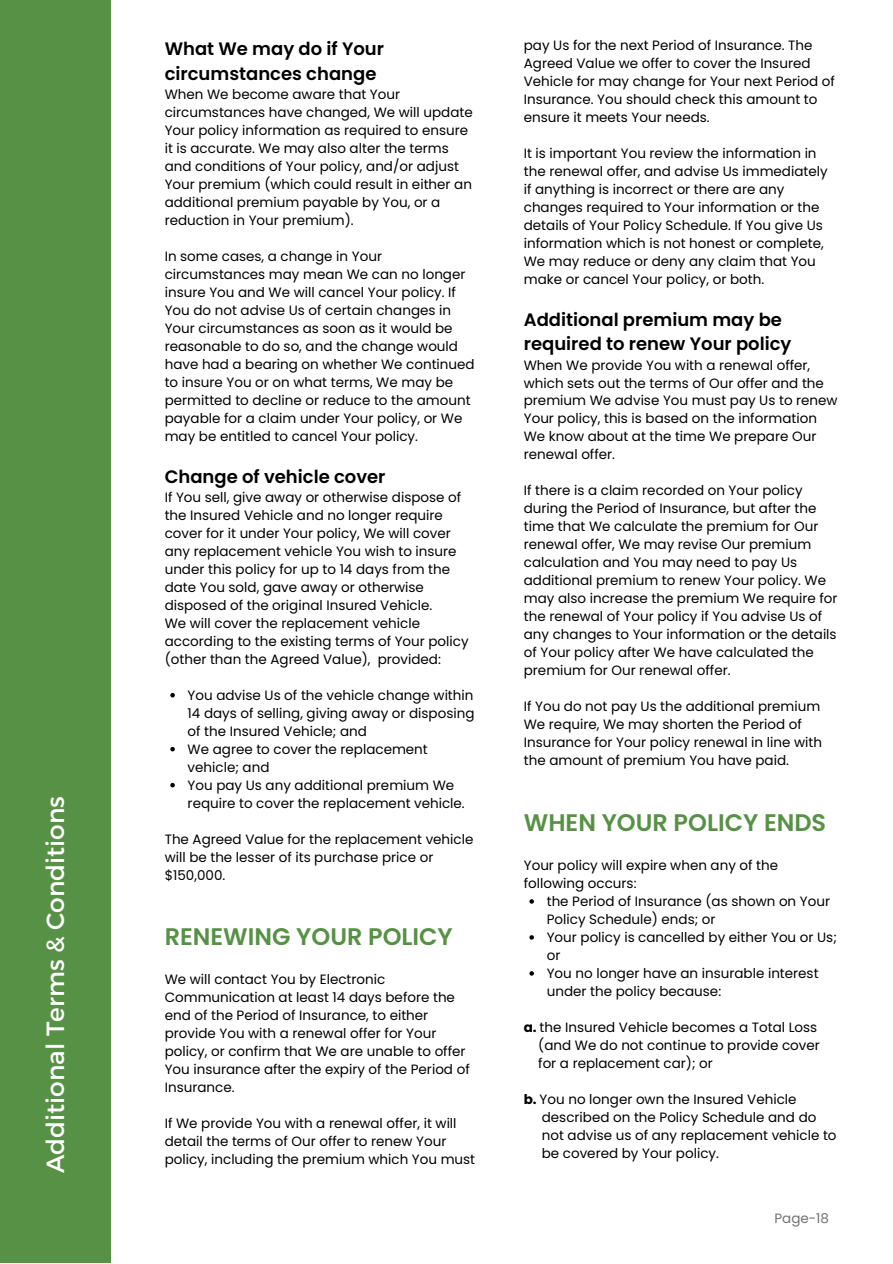
<style>
.page{position:relative;width:893px;height:1264px;background:#fff}
.page>*{position:absolute;margin:0;border:0;box-sizing:border-box;transform-origin:0 0}
.t1{font:24.9px "Montserrat";color:#fff}
.t2{font:600 24px "Poppins";color:#579146}
.t3{font:600 18px/24.8px "Poppins";color:#000}
.t4{font:13.5px/18px "Poppins";color:#000}
.t5{font:13.5px "Poppins";color:#737373}
.s1{font-weight:700}
</style>
<div class="page">
<div style="left:0;top:0;width:110px;height:1262px;background:#579146"></div>
<svg style="left:170px;top:693px;width:5px;height:4px"></svg>
<svg style="left:170px;top:747px;width:5px;height:4px"></svg>
<svg style="left:170px;top:783px;width:5px;height:4px"></svg>
<svg style="left:529px;top:899px;width:5px;height:4px"></svg>
<svg style="left:529px;top:935px;width:5px;height:4px"></svg>
<svg style="left:529px;top:971px;width:5px;height:4px"></svg>
<p class="t1" style="left:39px;top:1173px;width:378px;rotate:-90deg">Additional Terms &amp; Conditions</p>
<p class="t3" style="left:165px;top:37px;width:221px">What We may do if Your circumstances change</p>
<p class="t4" style="left:165px;top:85px;width:309px">When We become aware that Your circumstances have changed, We will update Your policy information as required to ensure it is accurate. We may also alter the terms and conditions of Your policy, and/or adjust Your premium (which could result in either an additional premium payable by You, or a reduction in Your premium).</p>
<p class="t4" style="left:165px;top:247px;width:311px">In some cases, a change in Your circumstances may mean We can no longer insure You and We will cancel Your policy. If You do not advise Us of certain changes in Your circumstances as soon as it would be reasonable to do so, and the change would have had a bearing on whether We continued to insure You or on what terms, We may be permitted to decline or reduce to the amount payable for a claim under Your policy, or We may be entitled to cancel Your policy.</p>
<p class="t3" style="left:165px;top:464px;width:222px">Change of vehicle cover</p>
<p class="t4" style="left:165px;top:488px;width:298px">If You sell, give away or otherwise dispose of the Insured Vehicle and no longer require cover for it under Your policy, We will cover any replacement vehicle You wish to insure under this policy for up to 14 days from the date You sold, gave away or otherwise disposed of the original Insured Vehicle.</p>
<p class="t4" style="left:165px;top:614px;width:305px">We will cover the replacement vehicle according to the existing terms of Your policy (other than the Agreed Value), provided:</p>
<p class="t4" style="left:188px;top:686px;width:288px;text-align:justify">You advise Us of the vehicle change within 14 days of selling, giving away or disposing of the Insured Vehicle; and</p>
<p class="t4" style="left:188px;top:740px;width:242px">We agree to cover the replacement vehicle; and</p>
<p class="t4" style="left:188px;top:776px;width:278px">You pay Us any additional premium We require to cover the replacement vehicle.</p>
<p class="t4" style="left:165px;top:830px;width:310px">The Agreed Value for the replacement vehicle will be the lesser of its purchase price or $150,000.</p>
<p class="t2" style="left:165px;top:919px;width:290px">RENEWING YOUR POLICY</p>
<p class="t4" style="left:165px;top:970px;width:306px">We will contact You by Electronic Communication at least 14 days before the end of the Period of Insurance, to either provide You with a renewal offer for Your policy, or confirm that We are unable to offer You insurance after the expiry of the Period of Insurance.</p>
<p class="t4" style="left:165px;top:1114px;width:293px">If We provide You with a renewal offer, it will detail the terms of Our offer to renew Your</p>
<p class="t4" style="left:165px;top:1150px;width:312px">policy, including the premium which You must</p>
<p class="t4" style="left:523px;top:36px;width:312px">pay Us for the next Period of Insurance. The Agreed Value we offer to cover the Insured Vehicle for may change for Your next Period of Insurance. You should check this amount to ensure it meets Your needs.</p>
<p class="t4" style="left:523px;top:144px;width:305px">It is important You review the information in the renewal offer, and advise Us immediately if anything is incorrect or there are any changes required to Your information or the details of Your Policy Schedule. If You give Us information which is not honest or complete, We may reduce or deny any claim that You make or cancel Your policy, or both.</p>
<p class="t3" style="left:523px;top:307px;width:269px">Additional premium may be required to renew Your policy</p>
<p class="t4" style="left:523px;top:356px;width:315px">When We provide You with a renewal offer, which sets out the terms of Our offer and the premium We advise You must pay Us to renew Your policy, this is based on the information We know about at the time We prepare Our renewal offer.</p>
<p class="t4" style="left:523px;top:481px;width:315px">If there is a claim recorded on Your policy during the Period of Insurance, but after the time that We calculate the premium for Our renewal offer, We may revise Our premium calculation and You may need to pay Us additional premium to renew Your policy. We may also increase the premium We require for the renewal of Your policy if You advise Us of any changes to Your information or the details of Your policy after We have calculated the premium for Our renewal offer.</p>
<p class="t4" style="left:523px;top:697px;width:300px">If You do not pay Us the additional premium We require, We may shorten the Period of Insurance for Your policy renewal in line with the amount of premium You have paid.</p>
<p class="t2" style="left:523px;top:805px;width:304px">WHEN YOUR POLICY ENDS</p>
<p class="t4" style="left:523px;top:856px;width:256px">Your policy will expire when any of the following occurs:</p>
<p class="t4" style="left:546px;top:892px;width:285px">the Period of Insurance (as shown on Your<br>Policy Schedule) ends; or</p>
<p class="t4" style="left:546px;top:928px;width:291px">Your policy is cancelled by either You or Us; or</p>
<p class="t4" style="left:546px;top:964px;width:273px">You no longer have an insurable interest under the policy because:</p>
<p class="t4" style="left:523px;top:1018px;width:295px"><span class="s1">a.</span> the Insured Vehicle becomes a Total Loss</p>
<p class="t4" style="left:538px;top:1036px;width:283px">(and We do not continue to provide cover</p>
<p class="t4" style="left:538px;top:1054px;width:176px">for a replacement car); or</p>
<p class="t4" style="left:523px;top:1090px;width:274px"><span class="s1">b.</span> You no longer own the Insured Vehicle</p>
<p class="t4" style="left:541px;top:1108px;width:276px">described on the Policy Schedule and do</p>
<p class="t4" style="left:541px;top:1126px;width:296px">not advise us of any replacement vehicle to</p>
<p class="t4" style="left:541px;top:1144px;width:179px">be covered by Your policy.</p>
<p class="t5" style="left:774px;top:1208px;width:56px">Page-18</p>
</div>
